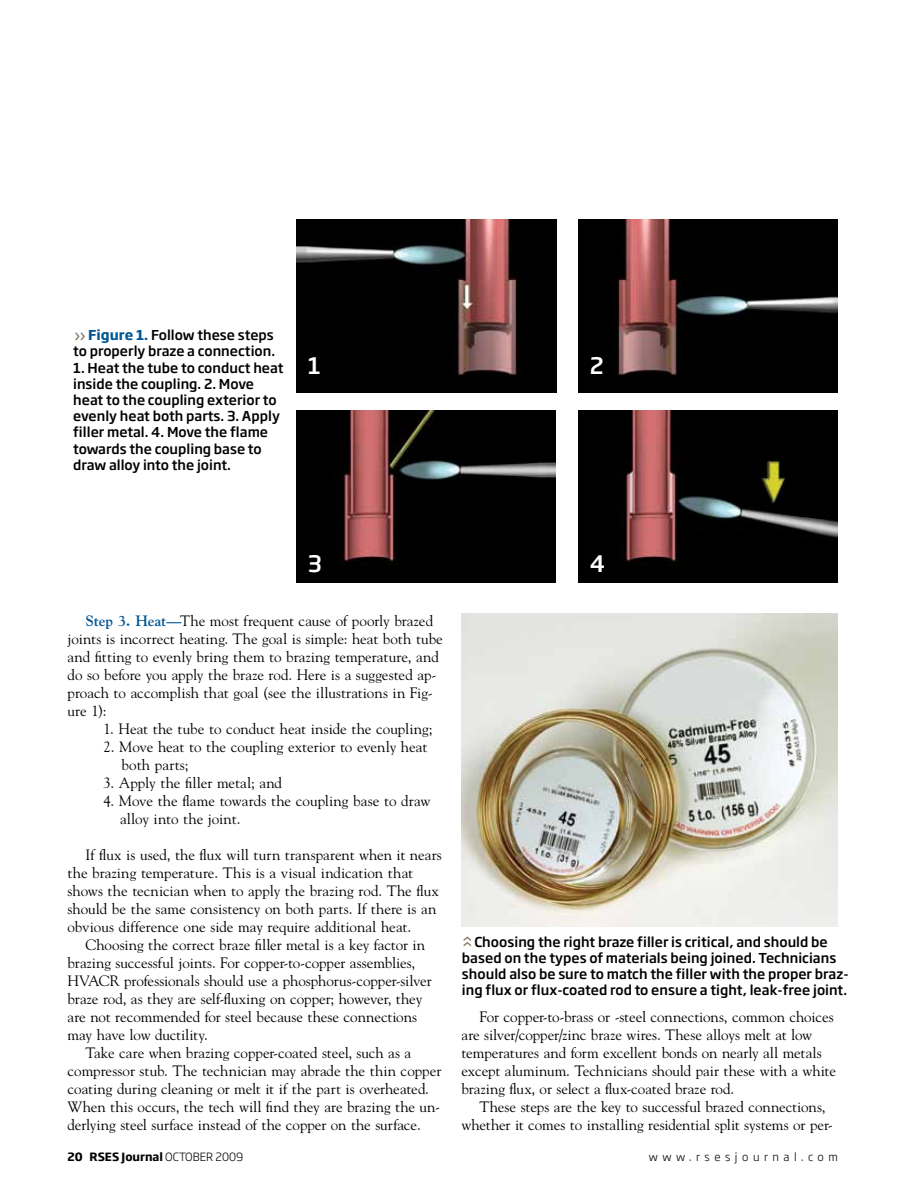
<style>
.page{position:relative;width:905px;height:1202px;background:#fff}
.page>*{position:absolute;margin:0;border:0;box-sizing:border-box;transform-origin:0 0}
.t1{font:500 22.5px "Soho Gothic Std";color:#fff}
.t2{font:15px/18px "Goudy";letter-spacing:-.005em;color:#000}
.t3{font:500 13.5px/16.2px "Soho Gothic Std";color:#000}
.t4{font:700 11.25px "Soho Gothic Std";color:#000}
.t5{font:300 11.25px "Soho Gothic Std";letter-spacing:.4em;color:#000}
.s1{font-weight:700;color:#005695}
.s2{font-weight:300}
</style>
<div class="page">
<svg style="left:75px;top:333px;width:10px;height:7px"></svg>
<img style="left:461px;top:614px;width:376px;height:312px">
<img style="left:578px;top:219px;width:259px;height:173px">
<img style="left:296px;top:410px;width:259px;height:173px">
<img style="left:578px;top:410px;width:259px;height:173px">
<img style="left:297px;top:219px;width:259px;height:173px">
<svg style="left:463px;top:936px;width:8px;height:10px"></svg>
<p class="t3" style="left:73px;top:327px;width:203px;text-align:right"><span class="s1">Figure 1.</span> Follow these steps to properly braze a connection.</p>
<p class="t3" style="left:73px;top:359px;width:212px">1. Heat the tube to conduct heat inside the coupling. 2. Move heat to the coupling exterior to evenly heat both parts. 3. Apply filler metal. 4. Move the flame towards the coupling base to draw alloy into the joint.</p>
<h1 class="t1" style="left:308px;top:351px;width:15px">1</h1>
<h1 class="t1" style="left:589px;top:351px;width:15px">2</h1>
<h1 class="t1" style="left:308px;top:549px;width:16px">3</h1>
<p class="t2" style="left:68px;top:611px;width:377px;text-indent:18px"><span class="s1">Step 3. Heat—</span>The most frequent cause of poorly brazed joints is incorrect heating. The goal is simple: heat both tube and fitting to evenly bring them to brazing temperature, and do so before you apply the braze rod. Here is a suggested ap&shy;proach to accomplish that goal (see the illustrations in Fig&shy;ure 1):</p>
<p class="t2" style="left:104px;top:719px;width:330px">1. Heat the tube to conduct heat inside the coupling;</p>
<p class="t2" style="left:122px;top:737px;width:307px;text-indent:-18px">2. Move heat to the coupling exterior to evenly heat both parts;</p>
<p class="t2" style="left:104px;top:773px;width:180px">3. Apply the filler metal; and</p>
<p class="t2" style="left:120px;top:791px;width:312px;text-indent:-17px">4. Move the flame towards the coupling base to draw alloy into the joint.</p>
<p class="t2" style="left:68px;top:845px;width:376px;text-indent:18px">If flux is used, the flux will turn transparent when it nears the brazing temperature. This is a visual indication that shows the tecnician when to apply the brazing rod. The flux should be the same consistency on both parts. If there is an obvious difference one side may require additional heat.</p>
<p class="t2" style="left:68px;top:935px;width:366px;text-indent:18px">Choosing the correct braze filler metal is a key factor in brazing successful joints. For copper-to-copper assemblies, HVACR professionals should use a phosphorus-copper-silver braze rod, as they are self-fluxing on copper; however, they are not recommended for steel because these connections may have low ductility.</p>
<p class="t2" style="left:68px;top:1043px;width:375px;text-indent:18px">Take care when brazing copper-coated steel, such as a compressor stub. The technician may abrade the thin copper coating during cleaning or melt it if the part is overheated.<br>When this occurs, the tech will find they are brazing the un&shy;derlying steel surface instead of the copper on the surface.</p>
<h1 class="t1" style="left:589px;top:549px;width:17px">4</h1>
<p class="t3" style="left:462px;top:933px;width:388px;text-indent:12px">Choosing the right braze filler is critical, and should be based on the types of materials being joined. Technicians should also be sure to match the filler with the proper braz&shy;ing flux or flux-coated rod to ensure a tight, leak-free joint.</p>
<p class="t2" style="left:461px;top:1007px;width:376px;text-indent:18px">For copper-to-brass or -steel connections, common choices are silver/copper/zinc braze wires. These alloys melt at low temperatures and form excellent bonds on nearly all metals except aluminum. Technicians should pair these with a white brazing flux, or select a flux-coated braze rod.</p>
<p class="t2" style="left:461px;top:1097px;width:373px;text-indent:18px">These steps are the key to successful brazed connections, whether it comes to installing residential split systems or per-</p>
<p class="t4" style="left:67px;top:1149px;width:177px">20 RSES Journal <span class="s2">OCTOBER 2009</span></p>
<p class="t5" style="left:648px;top:1150px;width:190px">www.rsesjournal.com</p>
</div>
